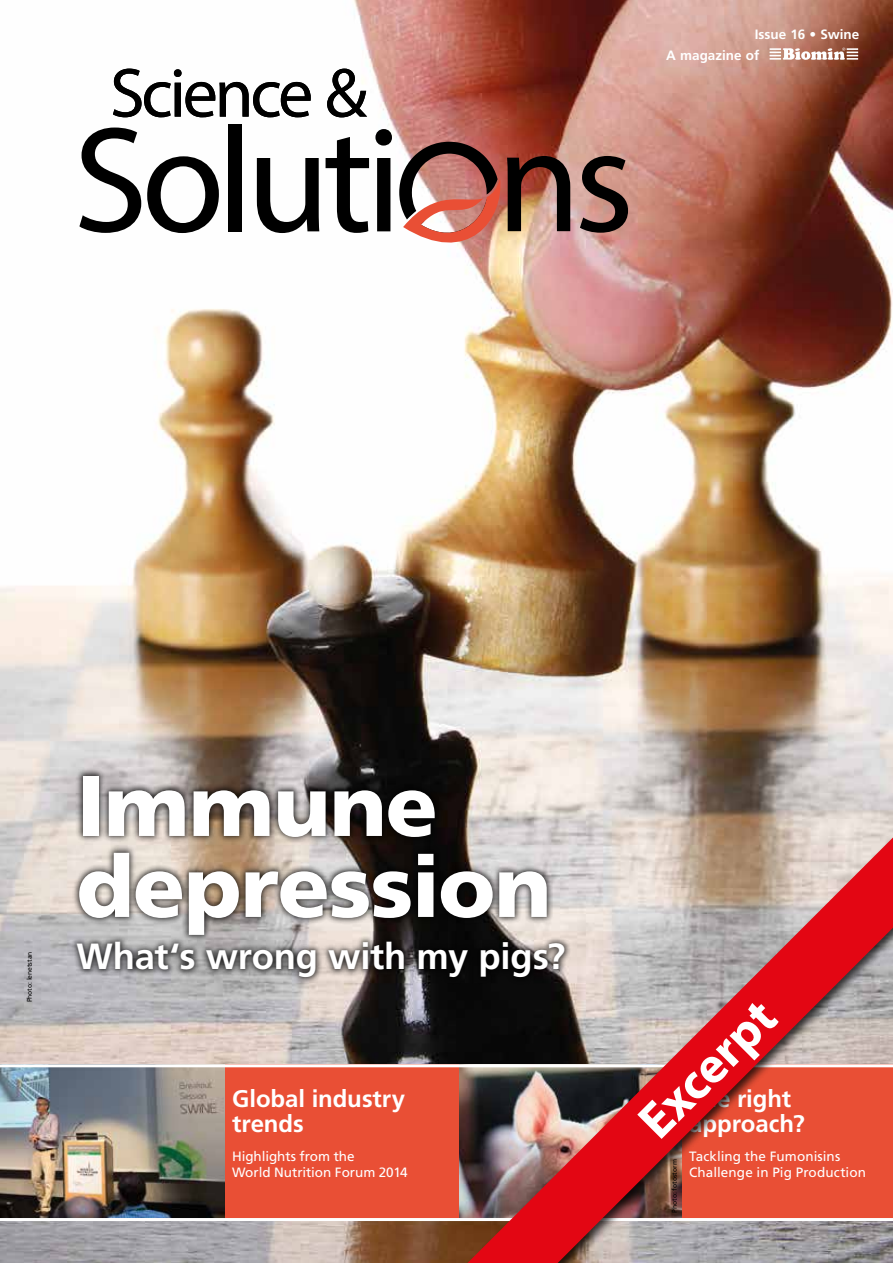
<style>
.page{position:relative;width:893px;height:1263px;background:#fff}
.page>*{position:absolute;margin:0;border:0;box-sizing:border-box;transform-origin:0 0}
.t1{font:900 85.5px/81px "Frutiger LT Std";letter-spacing:-.01em;color:#fff}
.t2{font:700 51px "Myriad Pro";color:#fff}
.t3{font:700 36.45px "Frutiger LT Std";letter-spacing:-.005em;color:#fff}
.t4{font:700 24px/25.5px "Frutiger LT Std";color:#fff}
.t5{font:13.5px/16.2px "Frutiger LT Std";color:#fff}
.t6{font:700 13.5px/21px "Frutiger LT Std";color:#fff}
.t7{font:6.75px "Frutiger LT Std";letter-spacing:-.005em;color:#000}
</style>
<div class="page">
<img style="left:0;top:0;width:893px;height:1263px">
<div style="left:0;top:1064px;width:893px;height:155px;background:#e94f35"></div>
<img style="left:0;top:1067px;width:225px;height:151px">
<svg style="left:769px;top:48px;width:89px;height:12px"></svg>
<hr style="left:0;top:1064px;width:893px;height:3px;background:#fff">
<hr style="left:0;top:1218px;width:893px;height:3px;background:#fff">
<svg style="left:79px;top:128px;width:62px;height:105px"></svg>
<svg style="left:147px;top:156px;width:72px;height:77px"></svg>
<div style="left:229px;top:124px;width:13px;height:107px;background:#000"></div>
<svg style="left:257px;top:158px;width:62px;height:75px"></svg>
<svg style="left:326px;top:137px;width:43px;height:96px"></svg>
<svg style="left:375px;top:129px;width:17px;height:102px"></svg>
<svg style="left:580px;top:156px;width:48px;height:77px;background:#74564f"></svg>
<svg style="left:113px;top:69px;width:198px;height:48px"></svg>
<svg style="left:327px;top:69px;width:40px;height:48px"></svg>
<img style="left:399px;top:142px;width:171px;height:110px">
<div style="left:70px;top:768px;width:502px;height:217px;background:#000;opacity:.75"></div>
<div style="left:461px;top:822px;width:432px;height:441px;background:#000;opacity:.75"></div>
<img style="left:467px;top:837px;width:426px;height:426px">
<p class="t6" style="left:666px;top:24px;width:195px;text-indent:88px">Issue 16 • Swine<br>A magazine of</p>
<p class="t7" style="left:26px;top:1002px;width:52px;rotate:-90deg">Photo: lenetstan</p>
<h1 class="t1" style="left:77px;top:765px;width:476px">Immune depression</h1>
<h3 class="t3" style="left:77px;top:935px;width:490px">What‘s wrong with my pigs?</h3>
<h3 class="t4" style="left:232px;top:1086px;width:174px">Global industry trends</h3>
<p class="t5" style="left:232px;top:1148px;width:177px">Highlights from the<br>World Nutrition Forum 2014</p>
<h2 class="t2" style="left:623px;top:1106px;width:172px;rotate:-45deg">Excerpt</h2>
<h3 class="t4" style="left:689px;top:1086px;width:117px">The right approach?</h3>
<p class="t5" style="left:689px;top:1148px;width:178px">Tackling the Fumonisins<br>Challenge in Pig Production</p>
<p class="t7" style="left:671px;top:1213px;width:55px;rotate:-90deg">Photo: fotostorm</p>
</div>
